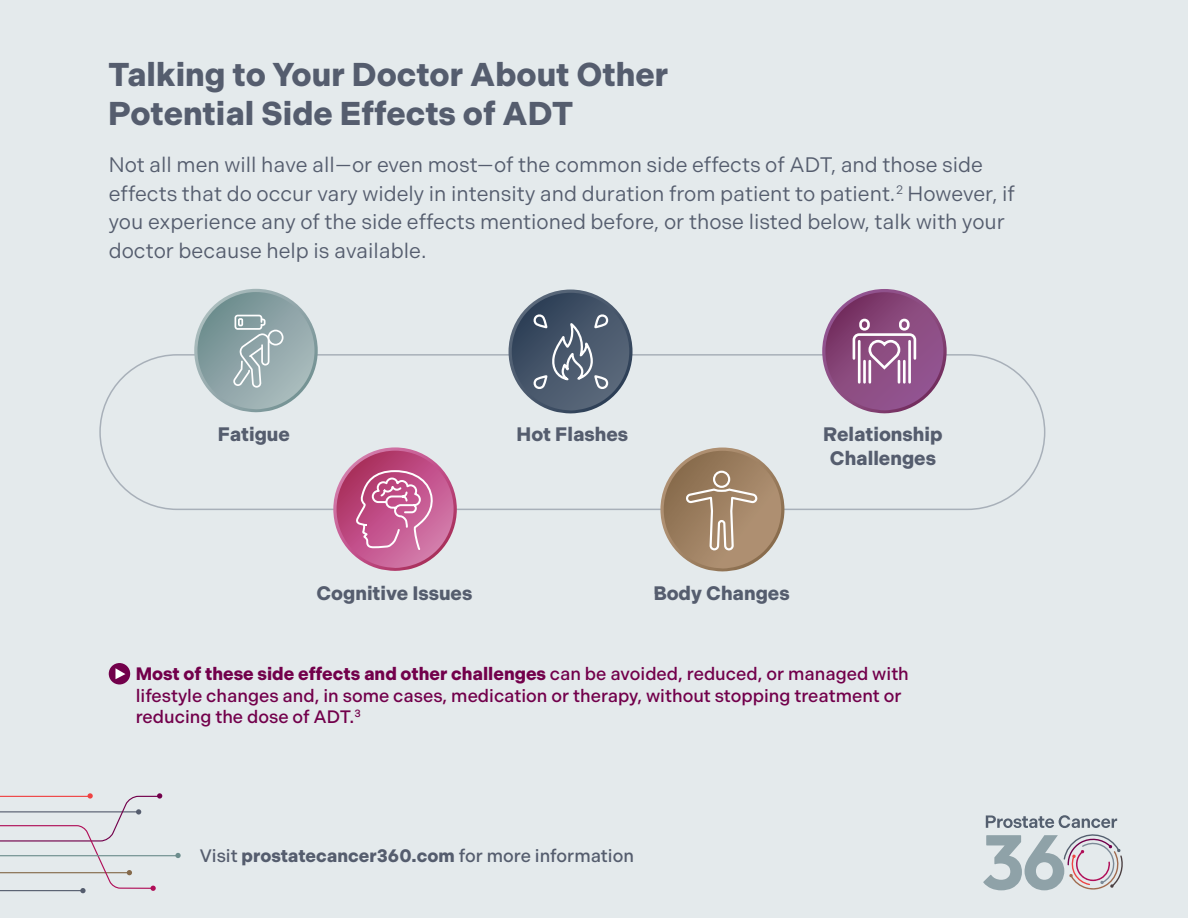
<style>
.page{position:relative;width:1188px;height:918px;background:#e4eaec}
.page>*{position:absolute;margin:0;border:0;box-sizing:border-box;transform-origin:0 0}
.t1{font:700 33px/39.6px "Indivisible";color:#555d6e}
.t2{font:21px/28.5px "Indivisible";color:#555d6e}
.t3{font:700 19.5px/23.4px "Indivisible";color:#555d6e;text-align:center}
.t4{font:500 18px/21.6px "Indivisible";color:#72004b}
.t5{font:500 18px "Indivisible";color:#555d6e}
.s1{font-weight:700}
</style>
<div class="page">
<hr style="left:0;top:855px;width:178px;height:1px;background:#6d8d8d">
<svg style="left:175px;top:853px;width:6px;height:5px"></svg>
<svg style="left:0;top:793px;width:162px;height:100px"></svg>
<svg style="left:983px;top:815px;width:140px;height:75px"></svg>
<div style="left:99px;top:354px;width:946px;height:156px;border:2px solid #a8b0b9;border-radius:77px"></div>
<svg style="left:194px;top:289px;width:124px;height:123px"></svg>
<svg style="left:660px;top:447px;width:124px;height:124px"></svg>
<svg style="left:509px;top:290px;width:124px;height:123px"></svg>
<svg style="left:822px;top:289px;width:125px;height:124px"></svg>
<svg style="left:333px;top:447px;width:124px;height:124px"></svg>
<div style="left:109px;top:663px;width:21px;height:21px;background:#72004b;border-radius:50%"></div>
<svg style="left:115px;top:668px;width:10px;height:11px"></svg>
<h1 class="t1" style="left:108px;top:55px;width:562px">Talking to Your Doctor About Other<br>Potential Side Effects of ADT</h1>
<p class="t2" style="left:109px;top:151px;width:908px">Not all men will have all—or even most—of the common side effects of ADT, and those side effects that do occur vary widely in intensity and duration from patient to patient.<sup>2</sup> However, if you experience any of the side effects mentioned before, or those listed below, talk with your doctor because help is available.</p>
<p class="t3" style="left:218px;top:423px;width:74px">Fatigue</p>
<p class="t3" style="left:517px;top:423px;width:113px">Hot Flashes</p>
<p class="t3" style="left:823px;top:423px;width:121px">Relationship<br>Challenges</p>
<p class="t3" style="left:316px;top:581px;width:158px">Cognitive Issues</p>
<p class="t3" style="left:654px;top:581px;width:138px">Body Changes</p>
<p class="t4" style="left:136px;top:663px;width:775px"><span class="s1">Most of these side effects and other challenges</span> can be avoided, reduced, or managed with lifestyle changes and, in some cases, medication or therapy, without stopping treatment or reducing the dose of ADT.<sup>3</sup></p>
<p class="t5" style="left:200px;top:845px;width:436px">Visit <span class="s1">prostatecancer360.com</span> for more information</p>
</div>
